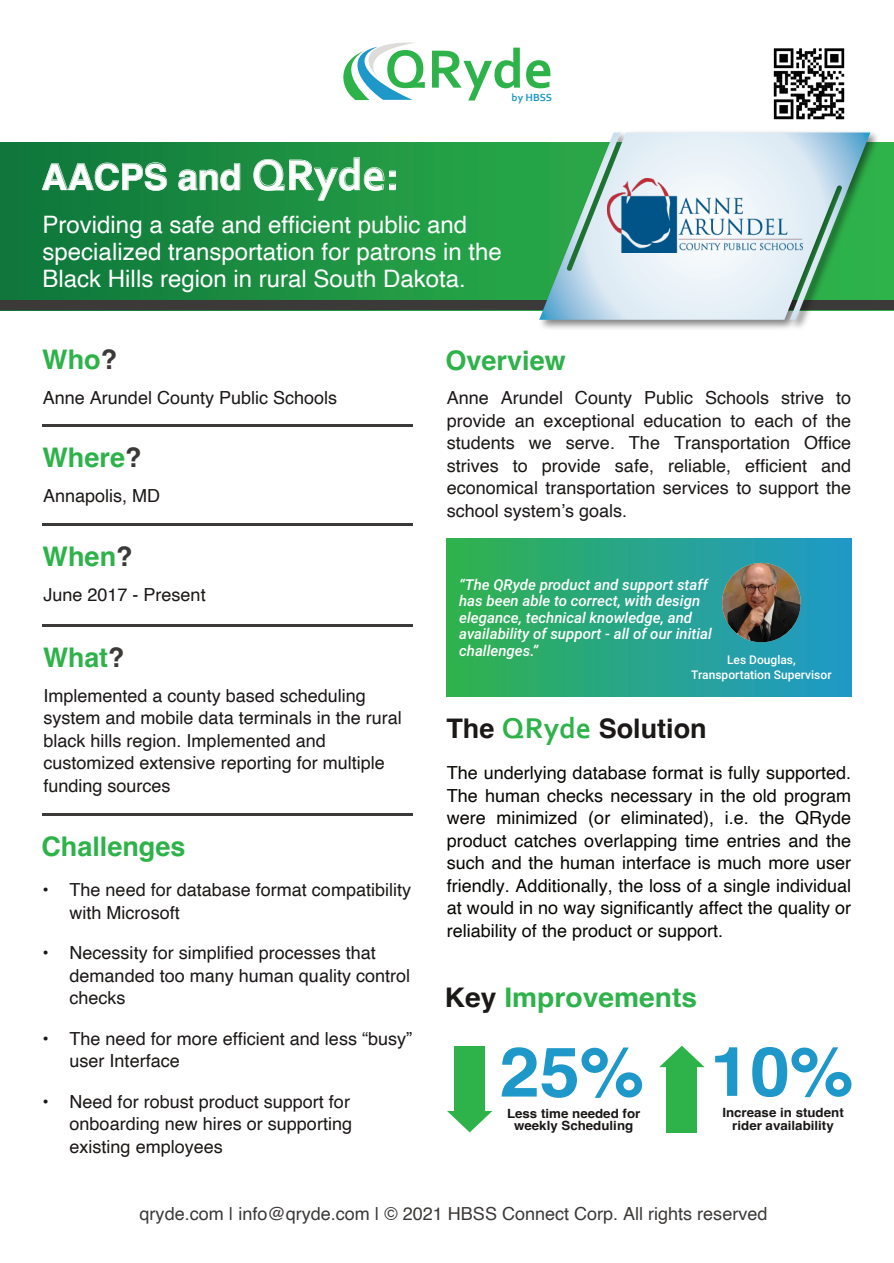
<style>
.page{position:relative;width:894px;height:1263px;background:#fff}
.page>*{position:absolute;margin:0;border:0;box-sizing:border-box;transform-origin:0 0}
.t1{font:700 69.3px "Helvetica";color:#1e98c8;scale:1.04 1}
.t2{font:700 68.55px "Helvetica";color:#1e98c8;scale:1.04 1}
.t3{font:700 56.55px "Corbel";color:#2eb24a}
.t4{font:700 36px "Helvetica";color:#fff}
.t5{font:700 27px "Helvetica";color:#2eb24a}
.t6{font:700 27px "Helvetica";color:#1b1817}
.t7{font:700 27px "Helvetica";color:#2eb24a;scale:1.04 1}
.t8{font:24px/27px "Helvetica";color:#fff}
.t9{font:18px/22.5px "Helvetica";color:#1b1817}
.t10{font:18px/22.5px "Helvetica";color:#080704;text-align:justify}
.t11{font:18px "Helvetica";color:#3c3a39}
.t12{font:italic 500 15px/16.5px "Roboto";color:#fff}
.t13{font:700 12.75px/12.8px "Helvetica";color:#1b1817;text-align:center;scale:1.04 1}
.t14{font:500 12px/15px "Roboto";color:#fff;text-align:center}
.t15{font:700 10.8px "Corbel";color:#1e98c8}
.s1{font-family:"Corbel";font-size:45px}
.s2{color:#3c3a39}
.s3{font-family:"Corbel";font-size:30px;color:#2eb24a}
.s4{color:#1b1817}
</style>
<div class="page">
<svg style="left:343px;top:42px;width:72px;height:58px"></svg>
<div style="left:666px;top:1062px;width:30px;height:70px;background:#2eb24a"></div>
<svg style="left:659px;top:1046px;width:45px;height:21px"></svg>
<div style="left:454px;top:1046px;width:31px;height:70px;background:#2eb24a"></div>
<svg style="left:447px;top:1111px;width:45px;height:21px"></svg>
<div style="left:446px;top:538px;width:404px;height:158px;background:linear-gradient(to right,#2fb14d,#2198c9)"></div>
<img style="left:721px;top:563px;width:79px;height:79px;border-radius:50%">
<hr style="left:43px;top:624px;width:370px;height:3px;background:#3c3a39">
<hr style="left:43px;top:813px;width:370px;height:2px;background:#3c3a39">
<hr style="left:43px;top:523px;width:370px;height:2px;background:#3c3a39">
<hr style="left:43px;top:424px;width:370px;height:3px;background:#3c3a39">
<svg style="left:0;top:142px;width:893px;height:159px;background:#1c8e41"></svg>
<div style="left:0;top:301px;width:893px;height:9px;background:#3c3a39"></div>
<img style="left:537px;top:132px;width:343px;height:197px">
<svg style="left:539px;top:133px;width:331px;height:187px;background:#a5d0be"></svg>
<img style="left:606px;top:179px;width:196px;height:73px">
<svg style="left:42px;top:162px;width:125px;height:29px;background:#2a8b51"></svg>
<svg style="left:178px;top:163px;width:62px;height:28px;background:#329455"></svg>
<svg style="left:253px;top:157px;width:142px;height:43px;background:#2f9b50"></svg>
<img style="left:773px;top:48px;width:72px;height:72px">
<h3 class="t3" style="left:384px;top:46px;width:170px">QRyde</h3>
<p class="t15" style="left:511px;top:93px;width:42px">by HBSS</p>
<h3 class="t4" style="left:42px;top:163px;width:357px">AACPS and <span class="s1">QRyde</span>:</h3>
<h3 class="t8" style="left:43px;top:212px;width:460px">Providing a safe and efficient public and specialized transportation for patrons in the<br>Black Hills region in rural South Dakota.</h3>
<h3 class="t5" style="left:42px;top:349px;width:76px">Who<span class="s2">?</span></h3>
<p class="t9" style="left:43px;top:388px;width:296px">Anne Arundel County Public Schools</p>
<h3 class="t5" style="left:42px;top:447px;width:101px">Where<span class="s2">?</span></h3>
<p class="t9" style="left:43px;top:485px;width:119px">Annapolis, MD</p>
<h3 class="t5" style="left:43px;top:546px;width:91px">When<span class="s2">?</span></h3>
<p class="t9" style="left:43px;top:584px;width:164px">June 2017 - Present</p>
<h3 class="t5" style="left:43px;top:647px;width:83px">What<span class="s2">?</span></h3>
<p class="t9" style="left:43px;top:685px;width:360px">Implemented a county based scheduling system and mobile data terminals in the rural black hills region. Implemented and customized extensive reporting for multiple funding sources</p>
<h3 class="t5" style="left:41px;top:836px;width:146px">Challenges</h3>
<p class="t9" style="left:70px;top:880px;width:343px;text-indent:-27px">• The need for database format compatibility with Microsoft</p>
<p class="t9" style="left:70px;top:943px;width:342px;text-indent:-27px">• Necessity for simplified processes that demanded too many human quality control checks</p>
<p class="t9" style="left:70px;top:1028px;width:344px;text-indent:-27px">• The need for more efficient and less “busy” user Interface</p>
<p class="t9" style="left:70px;top:1091px;width:284px;text-align:justify;text-indent:-27px">• Need for robust product support for onboarding new hires or supporting existing employees</p>
<h3 class="t5" style="left:445px;top:350px;width:122px">Overview</h3>
<p class="t9" style="left:446px;top:388px;width:405px;text-align:justify">Anne Arundel County Public Schools strive to provide an exceptional education to each of the students we serve. The Transportation Office strives to provide safe, reliable, efficient and economical transportation services to support the school system’s goals.</p>
<p class="t12" style="left:459px;top:578px;width:254px">“The QRyde product and support staff has been able to correct, with design elegance, technical knowledge, and availability of support - all of our initial challenges.”</p>
<p class="t14" style="left:691px;top:654px;width:142px">Les Douglas,<br>Transportation Supervisor</p>
<h3 class="t6" style="left:446px;top:718px;width:262px">The <span class="s3">QRyde</span> Solution</h3>
<p class="t10" style="left:446px;top:763px;width:405px">The underlying database format is fully supported.<br>The human checks necessary in the old program were minimized (or eliminated), i.e. the QRyde product catches overlapping time entries and the such and the human interface is much more user friendly. Additionally, the loss of a single individual at would in no way significantly affect the quality or reliability of the product or support.</p>
<h3 class="t7" style="left:444px;top:986px;width:244px"><span class="s4">Key</span> Improvements</h3>
<h1 class="t1" style="left:499px;top:1044px;width:141px">25%</h1>
<p class="t13" style="left:507px;top:1107px;width:130px">Less time needed for weekly Scheduling</p>
<h2 class="t2" style="left:710px;top:1044px;width:139px">10%</h2>
<p class="t13" style="left:722px;top:1107px;width:118px">Increase in student rider availability</p>
<p class="t11" style="left:140px;top:1206px;width:629px">qryde.com | info@qryde.com | © 2021 HBSS Connect Corp. All rights reserved</p>
</div>
